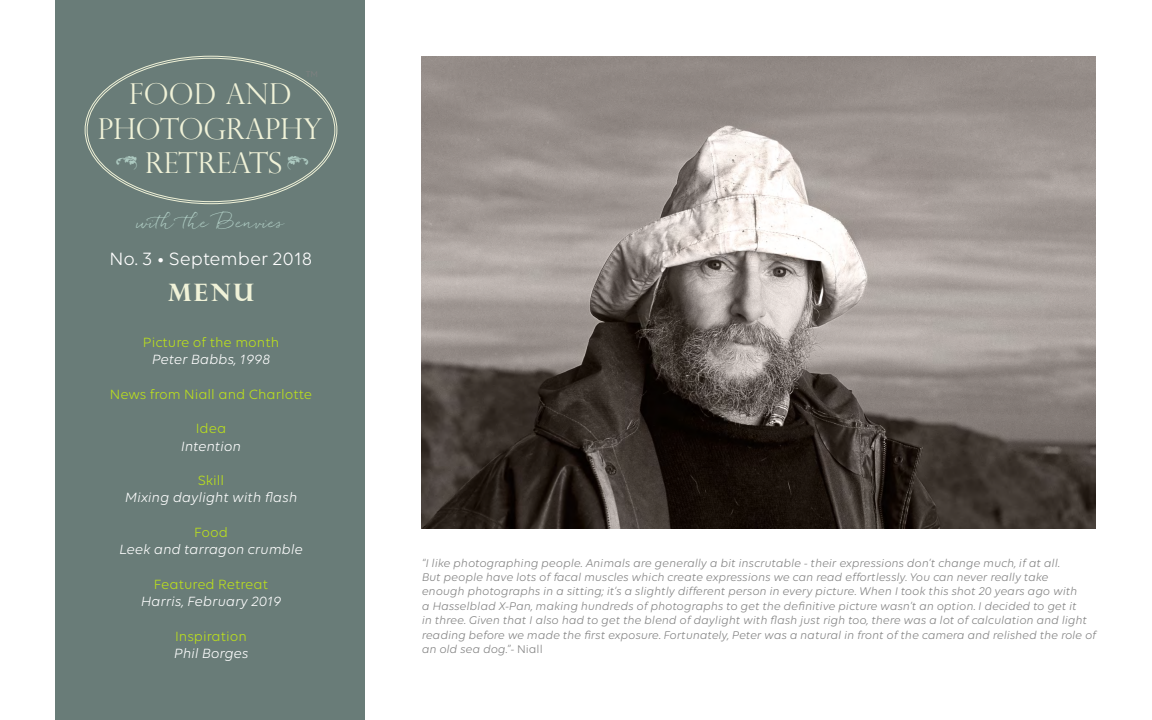
<style>
.page{position:relative;width:1152px;height:720px;background:#fff}
.page>*{position:absolute;margin:0;border:0;box-sizing:border-box;transform-origin:0 0}
.t1{font:300 28.8px/34.6px "Perpetua Titling";color:#f0f2d8;text-align:center}
.t2{font:700 24px "Perpetua Titling";color:#f0f2d8}
.t3{font:19.2px "Volte";color:#fff}
.t4{font:18.88px "Type Embellishments One Let Plain";color:#adcac1}
.t5{font:17px "Quickpen";color:#adcac1}
.t6{font:italic 14.4px "Volte";color:#fff}
.t7{font:14.4px "Volte";color:#bce01c}
.t8{font:italic 12px/14.4px "Volte";color:#828282}
.s1{font-style:normal}
</style>
<div class="page">
<div style="left:55px;top:0;width:310px;height:720px;background:#697c78"></div>
<img style="left:421px;top:56px;width:675px;height:473px">
<h1 class="t1" style="left:98px;top:76px;width:226px">FOOD AND<br>PHOTOGRAPHY<br>RETREATS</h1>
<h3 class="t5" style="left:137px;top:212px;width:149px">with the Benvies</h3>
<h3 class="t4" style="left:115px;top:155px;width:24px">=</h3>
<h3 class="t3" style="left:110px;top:248px;width:204px">No. 3 • September 2018</h3>
<h2 class="t2" style="left:168px;top:277px;width:87px">MENU</h2>
<p class="t7" style="left:143px;top:334px;width:138px">Picture of the month</p>
<p class="t6" style="left:152px;top:351px;width:120px">Peter Babbs, 1998</p>
<p class="t7" style="left:110px;top:386px;width:204px">News from Niall and Charlotte</p>
<p class="t7" style="left:196px;top:420px;width:32px">Idea</p>
<p class="t6" style="left:181px;top:438px;width:62px">Intention</p>
<p class="t7" style="left:198px;top:472px;width:28px">Skill</p>
<p class="t6" style="left:125px;top:489px;width:174px">Mixing daylight with flash</p>
<p class="t7" style="left:194px;top:524px;width:35px">Food</p>
<p class="t6" style="left:119px;top:541px;width:185px">Leek and tarragon crumble</p>
<p class="t7" style="left:154px;top:576px;width:116px">Featured Retreat</p>
<p class="t6" style="left:141px;top:593px;width:142px">Harris, February 2019</p>
<p class="t7" style="left:175px;top:628px;width:73px">Inspiration</p>
<p class="t6" style="left:174px;top:645px;width:76px">Phil Borges</p>
<p class="t8" style="left:422px;top:555px;width:676px">“I like photographing people. Animals are generally a bit inscrutable - their expressions don’t change much, if at all.<br>But people have lots of facal muscles which create expressions we can read effortlessly. You can never really take<br>enough photographs in a sitting; it’s a slightly different person in every picture. When I took this shot 20 years ago with<br>a Hasselblad X-Pan, making hundreds of photographs to get the definitive picture wasn’t an option. I decided to get it<br>in three. Given that I also had to get the blend of daylight with flash just righ too, there was a lot of calculation and light reading before we made the first exposure. Fortunately, Peter was a natural in front of the camera and relished the role of an old sea dog.”- <span class="s1">Niall</span></p>
</div>
